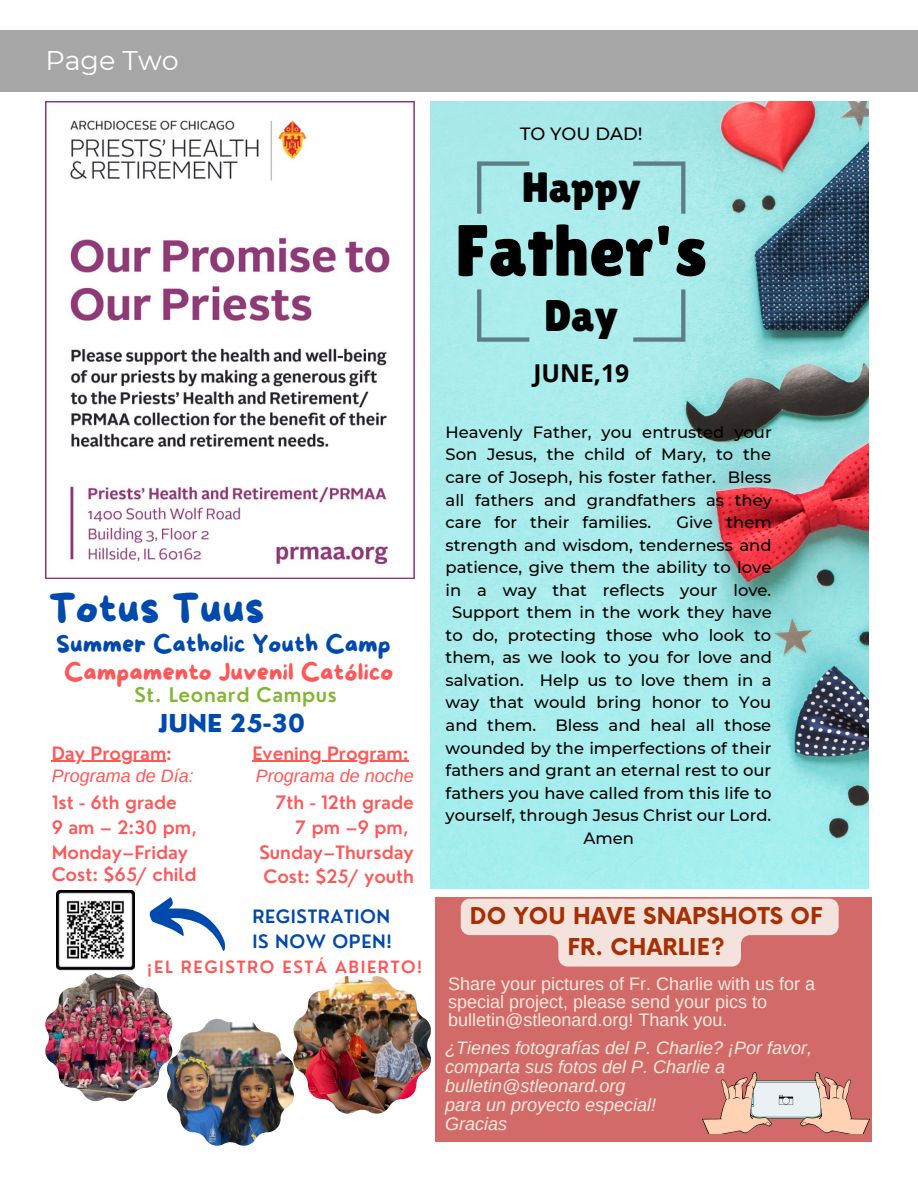
<style>
.page{position:relative;width:918px;height:1188px;background:#fff}
.page>*{position:absolute;margin:0;border:0;box-sizing:border-box;transform-origin:0 0}
.t1{font:72.15px "Lilita One";color:#000}
.t2{font:44.25px "Lilita One";color:#000}
.t3{font:42.45px "Lilita One";color:#000}
.t4{font:42px "More Sugar";color:#004aad}
.t5{font:27px "Montserrat";color:#fff}
.t6{font:700 24.6px "Open Sans";color:#000}
.t7{font:24px "More Sugar";color:#ff5757}
.t8{font:24px "More Sugar";color:#004aad}
.t9{font:800 24px "Nourd";color:#004aad}
.t10{font:700 22.65px "Now";letter-spacing:.01em;color:#a62f03}
.t11{font:600 19.65px "Nourd";letter-spacing:.03em;color:#83b533}
.t12{font:600 18px "Nourd";color:#ff5757}
.t13{font:italic 18px/19.2px "Arimo";color:#f6ebdc}
.t14{font:18px/18px "Arimo";color:#f6ebdc}
.t15{font:italic 18px "Arimo";color:#ff5757}
.t16{font:600 18px "Nourd";letter-spacing:.03em;color:#004aad}
.t17{font:500 17.7px "Montserrat";color:#000}
.t18{font:600 16.5px "Nourd";letter-spacing:.095em;color:#ff5757}
.t19{font:500 16.35px/22.5px "Montserrat";color:#000;text-align:justify}
</style>
<div class="page">
<img style="left:431px;top:101px;width:438px;height:788px">
<div style="left:0;top:31px;width:918px;height:61px;background:#a6a6a6"></div>
<img style="left:45px;top:101px;width:369px;height:477px">
<svg style="left:477px;top:289px;width:52px;height:53px;background:#9edbdc"></svg>
<svg style="left:633px;top:161px;width:52px;height:53px;background:#9edadb"></svg>
<svg style="left:633px;top:289px;width:52px;height:53px;background:#a0dbdc"></svg>
<svg style="left:477px;top:161px;width:52px;height:53px;background:#9edadb"></svg>
<div style="left:435px;top:897px;width:437px;height:244px;background:#d36a6a"></div>
<img style="left:56px;top:891px;width:79px;height:83px">
<svg style="left:149px;top:897px;width:77px;height:54px"></svg>
<img style="left:168px;top:1019px;width:125px;height:127px">
<img style="left:45px;top:974px;width:127px;height:127px">
<img style="left:293px;top:976px;width:138px;height:138px">
<img style="left:703px;top:1073px;width:166px;height:60px">
<hr style="left:52px;top:761px;width:114px;height:1px;background:#ff5757">
<hr style="left:252px;top:761px;width:157px;height:1px;background:#ff5757">
<svg style="left:461px;top:899px;width:378px;height:68px"></svg>
<p class="t5" style="left:45px;top:43px;width:135px">Page Two</p>
<p class="t4" style="left:48px;top:585px;width:218px">Totus Tuus</p>
<p class="t8" style="left:56px;top:631px;width:336px">Summer Catholic Youth Camp</p>
<p class="t7" style="left:64px;top:659px;width:331px">Campamento Juvenil Católico</p>
<p class="t11" style="left:134px;top:682px;width:204px">St. Leonard Campus</p>
<p class="t12" style="left:252px;top:742px;width:158px">Evening Program:</p>
<p class="t15" style="left:256px;top:766px;width:160px">Programa de noche</p>
<p class="t12" style="left:275px;top:791px;width:140px">7th - 12th grade</p>
<p class="t12" style="left:295px;top:816px;width:115px">7 pm –9 pm,</p>
<p class="t12" style="left:259px;top:841px;width:156px">Sunday–Thursday</p>
<p class="t12" style="left:264px;top:865px;width:152px">Cost: $25/ youth</p>
<p class="t9" style="left:158px;top:708px;width:149px">JUNE 25-30</p>
<p class="t12" style="left:52px;top:742px;width:122px">Day Program:</p>
<p class="t15" style="left:52px;top:766px;width:143px">Programa de Día:</p>
<p class="t12" style="left:52px;top:791px;width:127px">1st - 6th grade</p>
<p class="t12" style="left:52px;top:816px;width:147px">9 am – 2:30 pm,</p>
<p class="t12" style="left:52px;top:841px;width:138px">Monday–Friday</p>
<p class="t12" style="left:52px;top:863px;width:146px">Cost: $65/ child</p>
<p class="t16" style="left:252px;top:905px;width:139px">REGISTRATION</p>
<p class="t16" style="left:252px;top:930px;width:141px">IS NOW OPEN!</p>
<p class="t18" style="left:147px;top:956px;width:277px">¡EL REGISTRO ESTÁ ABIERTO!</p>
<p class="t17" style="left:520px;top:122px;width:124px">TO YOU DAD!</p>
<p class="t3" style="left:522px;top:163px;width:120px">Happy</p>
<p class="t1" style="left:455px;top:209px;width:253px">Father's</p>
<p class="t2" style="left:544px;top:290px;width:76px">Day</p>
<p class="t6" style="left:533px;top:356px;width:97px">JUNE,19</p>
<p class="t19" style="left:446px;top:421px;width:328px">Heavenly Father, you entrusted your Son Jesus, the child of Mary, to the care of Joseph, his foster father. Bless all fathers and grandfathers as they care for their families.</p>
<p class="t19" style="left:446px;top:511px;width:328px;text-align:right">Give them<br>strength and wisdom, tenderness and patience, give them the ability to love in a way that reflects your love.<br>Support them in the work they have to do, protecting those who look to them, as we look to you for love and salvation. Help us to love them in a way that would bring honor to You and them. Bless and heal all those wounded by the imperfections of their fathers and grant an eternal rest to our fathers you have called from this life to yourself, through Jesus Christ our Lord.</p>
<p class="t19" style="left:584px;top:827px;width:52px">Amen</p>
<p class="t10" style="left:470px;top:903px;width:354px">DO YOU HAVE SNAPSHOTS OF</p>
<p class="t10" style="left:568px;top:935px;width:159px">FR. CHARLIE?</p>
<p class="t14" style="left:448px;top:974px;width:368px">Share your pictures of Fr. Charlie with us for a special project, please send your pics to bulletin@stleonard.org! Thank you.</p>
<p class="t13" style="left:445px;top:1038px;width:368px">¿Tienes fotografías del P. Charlie? ¡Por favor, comparta sus fotos del P. Charlie a bulletin@stleonard.org</p>
<p class="t13" style="left:445px;top:1095px;width:213px">para un proyecto especial!</p>
<p class="t13" style="left:445px;top:1114px;width:63px">Gracias</p>
</div>
